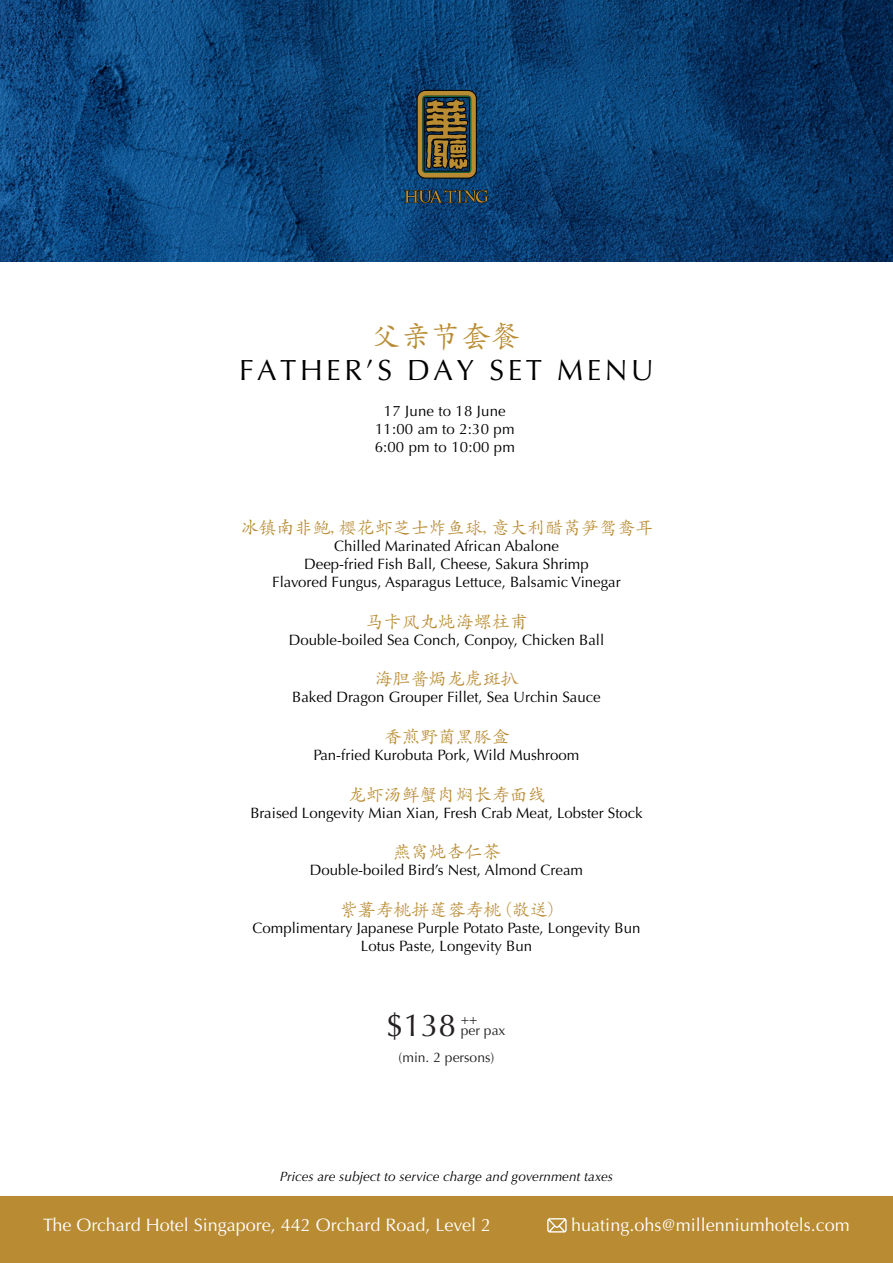
<style>
.page{position:relative;width:893px;height:1263px;background:#fff}
.page>*{position:absolute;margin:0;border:0;box-sizing:border-box;transform-origin:0 0}
.t1{font:31.65px "Optima";color:#231f20}
.t2{font:30px "ST Kaiti";color:#b98b32}
.t3{font:29.25px "Optima";letter-spacing:.12em;color:#000}
.t4{font:18px "ST Kaiti";color:#b98b32}
.t5{font:18px "Optima";color:#fff}
.t6{font:15px/18px "Optima";color:#000;text-align:center}
.t7{font:13.95px "Optima";color:#231f20}
.t8{font:italic 13.5px "Optima";color:#000}
</style>
<div class="page">
<img style="left:0;top:0;width:893px;height:262px">
<svg style="left:404px;top:189px;width:85px;height:14px"></svg>
<svg style="left:417px;top:90px;width:60px;height:89px;background:#67592e"></svg>
<div style="left:0;top:1197px;width:893px;height:66px;background:#b98b32"></div>
<svg style="left:547px;top:1218px;width:20px;height:14px"></svg>
<h2 class="t2" style="left:370px;top:317px;width:151px">父亲节套餐</h2>
<h3 class="t3" style="left:239px;top:353px;width:416px">FATHER’S DAY SET MENU</h3>
<p class="t6" style="left:375px;top:402px;width:142px">17 June to 18 June<br>11:00 am to 2:30 pm<br>6:00 pm to 10:00 pm</p>
<p class="t4" style="left:240px;top:516px;width:414px">冰镇南非鲍, 樱花虾芝士炸鱼球, 意大利醋莴笋鸳鸯耳</p>
<p class="t6" style="left:272px;top:537px;width:350px">Chilled Marinated African Abalone<br>Deep-fried Fish Ball, Cheese, Sakura Shrimp<br>Flavored Fungus, Asparagus Lettuce, Balsamic Vinegar</p>
<p class="t4" style="left:365px;top:610px;width:163px">马卡风丸炖海螺柱甫</p>
<p class="t6" style="left:289px;top:631px;width:317px">Double-boiled Sea Conch, Conpoy, Chicken Ball</p>
<p class="t4" style="left:374px;top:668px;width:145px">海胆酱焗龙虎斑扒</p>
<p class="t6" style="left:292px;top:688px;width:310px">Baked Dragon Grouper Fillet, Sea Urchin Sauce</p>
<p class="t4" style="left:383px;top:725px;width:127px">香煎野菌黑豚盒</p>
<p class="t6" style="left:313px;top:746px;width:267px">Pan-fried Kurobuta Pork, Wild Mushroom</p>
<p class="t4" style="left:347px;top:783px;width:199px">龙虾汤鲜蟹肉焖长寿面线</p>
<p class="t6" style="left:250px;top:804px;width:394px">Braised Longevity Mian Xian, Fresh Crab Meat, Lobster Stock</p>
<p class="t4" style="left:392px;top:840px;width:109px">燕窝炖杏仁茶</p>
<p class="t6" style="left:310px;top:861px;width:275px">Double-boiled Bird’s Nest, Almond Cream</p>
<p class="t4" style="left:339px;top:898px;width:216px">紫薯寿桃拼莲蓉寿桃 (敬送)</p>
<p class="t6" style="left:252px;top:919px;width:389px">Complimentary Japanese Purple Potato Paste, Longevity Bun<br>Lotus Paste, Longevity Bun</p>
<h1 class="t1" style="left:386px;top:1007px;width:72px">$138</h1>
<p class="t7" style="left:461px;top:1011px;width:18px">++</p>
<p class="t7" style="left:461px;top:1022px;width:46px">per pax</p>
<p class="t7" style="left:399px;top:1049px;width:97px">(min. 2 persons)</p>
<p class="t8" style="left:280px;top:1169px;width:335px">Prices are subject to service charge and government taxes</p>
<p class="t5" style="left:43px;top:1215px;width:450px">The Orchard Hotel Singapore, 442 Orchard Road, Level 2</p>
<p class="t5" style="left:571px;top:1215px;width:280px">huating.ohs@millenniumhotels.com</p>
</div>
